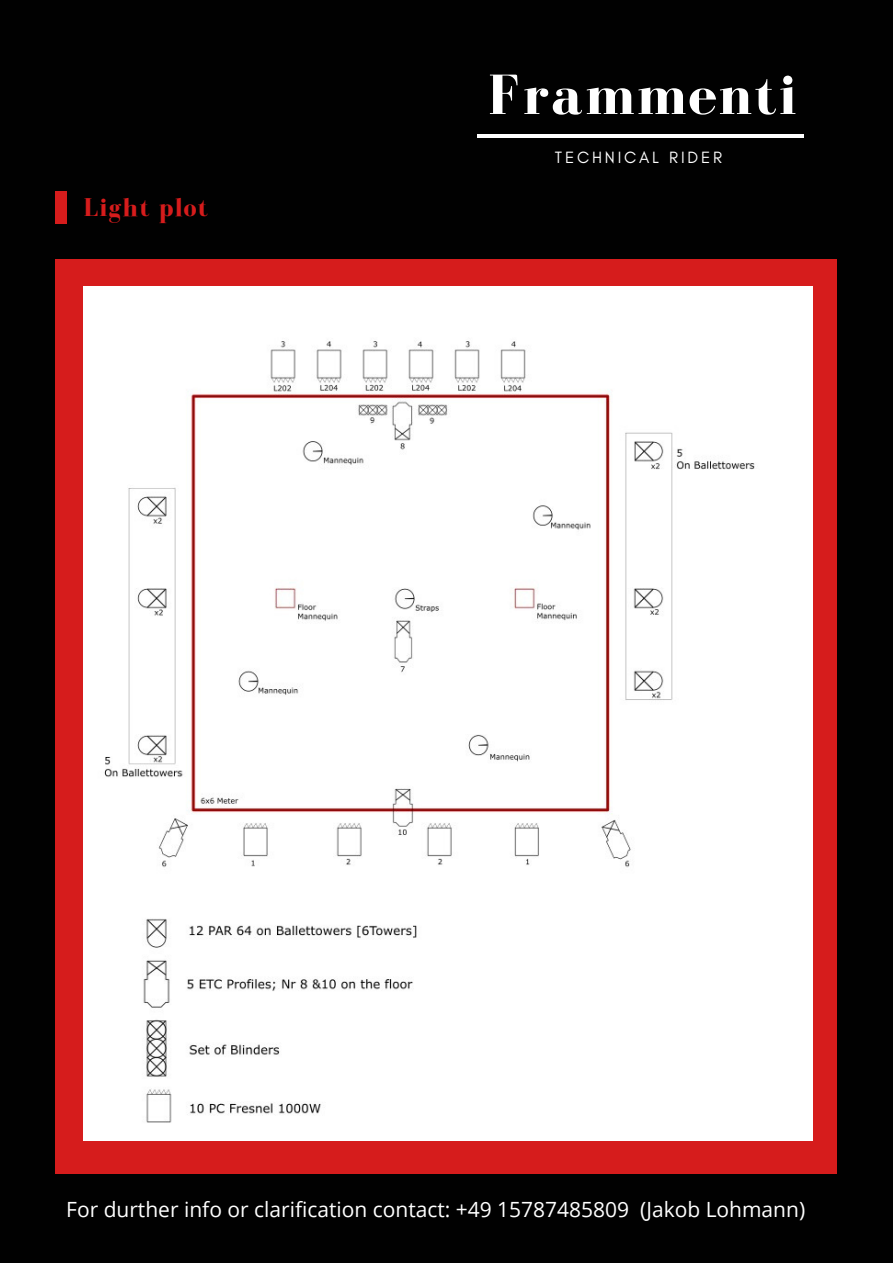
<style>
.page{position:relative;width:893px;height:1264px;background:#fff}
.page>*{position:absolute;margin:0;border:0;box-sizing:border-box;transform-origin:0 0}
.t1{font:700 58.2px "Bodoni FLF";letter-spacing:.04em;color:#fff}
.t2{font:700 26.4px "Bodoni FLF";letter-spacing:.04em;color:#d61c1c}
.t3{font:21px "Open Sans";color:#fff}
.t4{font:16.65px "Glacial Indifference";letter-spacing:.17em;color:#fff}
</style>
<div class="page">
<div style="left:0;top:0;width:892px;height:1262px;background:#010101"></div>
<hr style="left:477px;top:134px;width:326px;height:4px;background:#fff">
<div style="left:55px;top:191px;width:12px;height:33px;background:#d61c1c"></div>
<div style="left:55px;top:259px;width:782px;height:914px;background:#d61c1c"></div>
<div style="left:83px;top:286px;width:729px;height:854px;background:#fff"></div>
<p class="t2" style="left:83px;top:193px;width:126px">Light plot</p>
<h1 class="t1" style="left:488px;top:63px;width:310px">Frammenti</h1>
<p class="t4" style="left:555px;top:147px;width:169px">TECHNICAL RIDER</p>
<p class="t3" style="left:66px;top:1194px;width:740px">For durther info or clarification contact: +49 15787485809 (Jakob Lohmann)</p>
</div>
